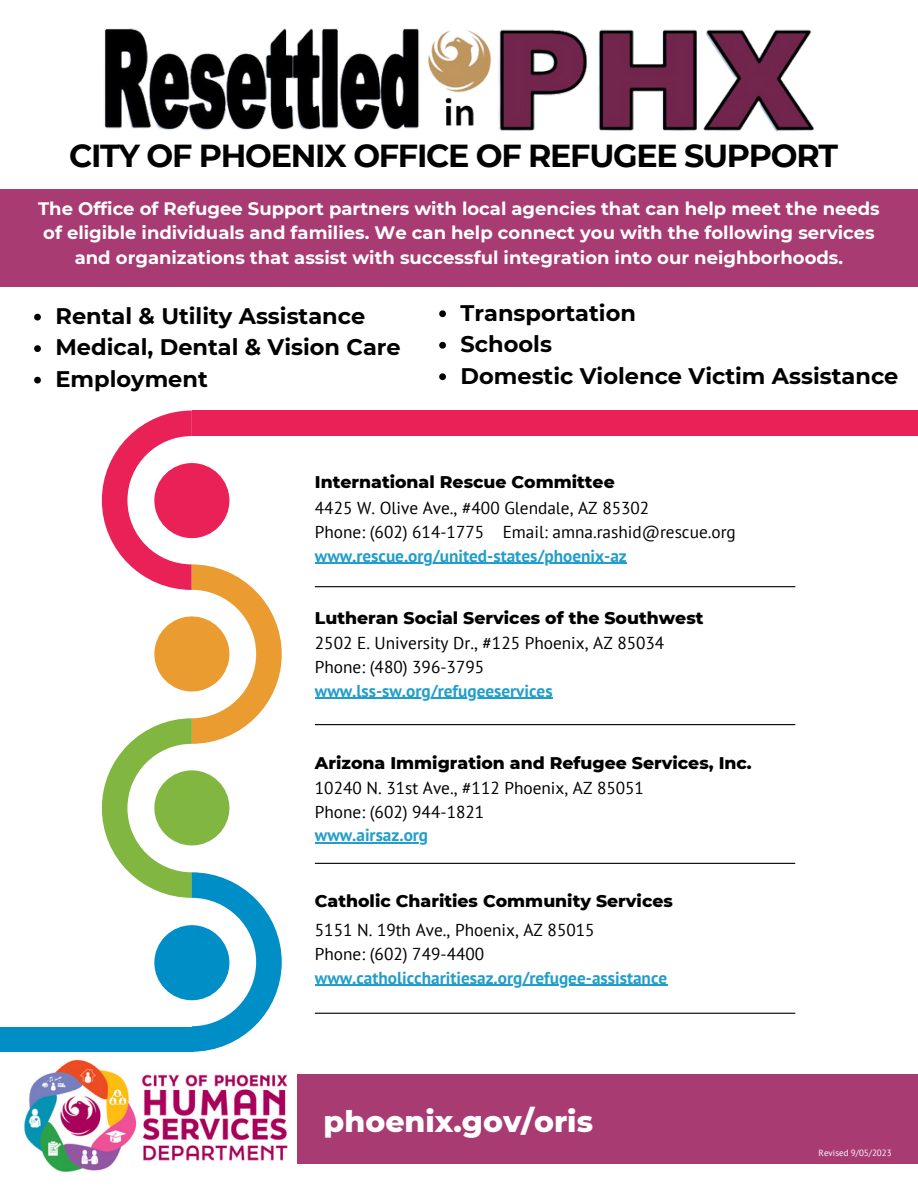
<style>
.page{position:relative;width:918px;height:1188px;background:#fff}
.page>*{position:absolute;margin:0;border:0;box-sizing:border-box;transform-origin:0 0}
.t1{font:700 31.8px "Montserrat";letter-spacing:-.04em;color:#000}
.t2{font:800 30px "Montserrat";color:#fff}
.t3{font:700 22.5px "Montserrat";color:#000}
.t4{font:700 18px/24.8px "Montserrat";color:#fff;text-align:center}
.t5{font:17.25px "PT Sans";color:#000}
.t6{font:800 17.25px "Montserrat";color:#000}
.t7{font:700 17.25px "PT Sans";color:#219eca}
.t8{font:9px "PT Sans";color:#fff}
</style>
<div class="page">
<svg style="left:102px;top:411px;width:180px;height:641px"></svg>
<div style="left:192px;top:411px;width:726px;height:25px;background:#e92156"></div>
<div style="left:0;top:1027px;width:194px;height:25px;background:#008ec6"></div>
<div style="left:154px;top:463px;width:75px;height:75px;background:#e92156;border-radius:50%"></div>
<div style="left:154px;top:616px;width:75px;height:76px;background:#eb9c31;border-radius:50%"></div>
<div style="left:154px;top:770px;width:75px;height:75px;background:#81b641;border-radius:50%"></div>
<div style="left:154px;top:925px;width:75px;height:75px;background:#008ec6;border-radius:50%"></div>
<hr style="left:315px;top:863px;width:480px;height:1px;background:#000">
<hr style="left:315px;top:724px;width:480px;height:1px;background:#000">
<hr style="left:315px;top:586px;width:480px;height:1px;background:#000">
<img style="left:104px;top:28px;width:710px;height:104px">
<img style="left:24px;top:1059px;width:264px;height:114px">
<div style="left:0;top:190px;width:918px;height:97px;background:#a93b73"></div>
<hr style="left:315px;top:698px;width:238px;height:1px;background:#219eca">
<hr style="left:315px;top:563px;width:312px;height:1px;background:#219eca">
<hr style="left:315px;top:843px;width:113px;height:1px;background:#219eca">
<hr style="left:315px;top:985px;width:352px;height:1px;background:#219eca">
<hr style="left:315px;top:1013px;width:480px;height:1px;background:#000">
<div style="left:298px;top:1074px;width:620px;height:89px;background:#a93b73"></div>
<svg style="left:34px;top:314px;width:7px;height:7px"></svg>
<svg style="left:34px;top:345px;width:7px;height:7px"></svg>
<svg style="left:34px;top:377px;width:7px;height:7px"></svg>
<svg style="left:439px;top:310px;width:7px;height:7px"></svg>
<svg style="left:439px;top:342px;width:7px;height:7px"></svg>
<svg style="left:439px;top:373px;width:7px;height:7px"></svg>
<p class="t1" style="left:69px;top:137px;width:771px">CITY OF PHOENIX OFFICE OF REFUGEE SUPPORT</p>
<p class="t4" style="left:38px;top:196px;width:843px">The Office of Refugee Support partners with local agencies that can help meet the needs of eligible individuals and families. We can help connect you with the following services and organizations that assist with successful integration into our neighborhoods.</p>
<p class="t3" style="left:56px;top:302px;width:311px">Rental &amp; Utility Assistance</p>
<p class="t3" style="left:56px;top:334px;width:347px">Medical, Dental &amp; Vision Care</p>
<p class="t3" style="left:56px;top:365px;width:154px">Employment</p>
<p class="t3" style="left:461px;top:299px;width:177px">Transportation</p>
<p class="t3" style="left:461px;top:330px;width:93px">Schools</p>
<p class="t3" style="left:461px;top:362px;width:439px">Domestic Violence Victim Assistance</p>
<p class="t6" style="left:315px;top:472px;width:301px">International Rescue Committee</p>
<p class="t5" style="left:315px;top:497px;width:336px">4425 W. Olive Ave., #400 Glendale, AZ 85302</p>
<p class="t5" style="left:315px;top:520px;width:422px">Phone: (602) 614-1775 Email: amna.rashid@rescue.org</p>
<p class="t7" style="left:315px;top:544px;width:313px">www.rescue.org/united-states/phoenix-az</p>
<p class="t6" style="left:315px;top:607px;width:390px">Lutheran Social Services of the Southwest</p>
<p class="t5" style="left:315px;top:632px;width:351px">2502 E. University Dr., #125 Phoenix, AZ 85034</p>
<p class="t5" style="left:315px;top:655px;width:171px">Phone: (480) 396-3795</p>
<p class="t7" style="left:315px;top:679px;width:239px">www.lss-sw.org/refugeeservices</p>
<p class="t6" style="left:315px;top:752px;width:438px">Arizona Immigration and Refugee Services, Inc.</p>
<p class="t5" style="left:315px;top:777px;width:331px">10240 N. 31st Ave., #112 Phoenix, AZ 85051</p>
<p class="t5" style="left:315px;top:800px;width:171px">Phone: (602) 944-1821</p>
<p class="t7" style="left:315px;top:824px;width:115px">www.airsaz.org</p>
<p class="t6" style="left:315px;top:890px;width:360px">Catholic Charities Community Services</p>
<p class="t5" style="left:315px;top:919px;width:281px">5151 N. 19th Ave., Phoenix, AZ 85015</p>
<p class="t5" style="left:315px;top:942px;width:171px">Phone: (602) 749-4400</p>
<p class="t7" style="left:315px;top:966px;width:354px">www.catholiccharitiesaz.org/refugee-assistance</p>
<p class="t2" style="left:324px;top:1103px;width:271px">phoenix.gov/oris</p>
<p class="t8" style="left:819px;top:1147px;width:74px">Revised 9/05/2023</p>
</div>
